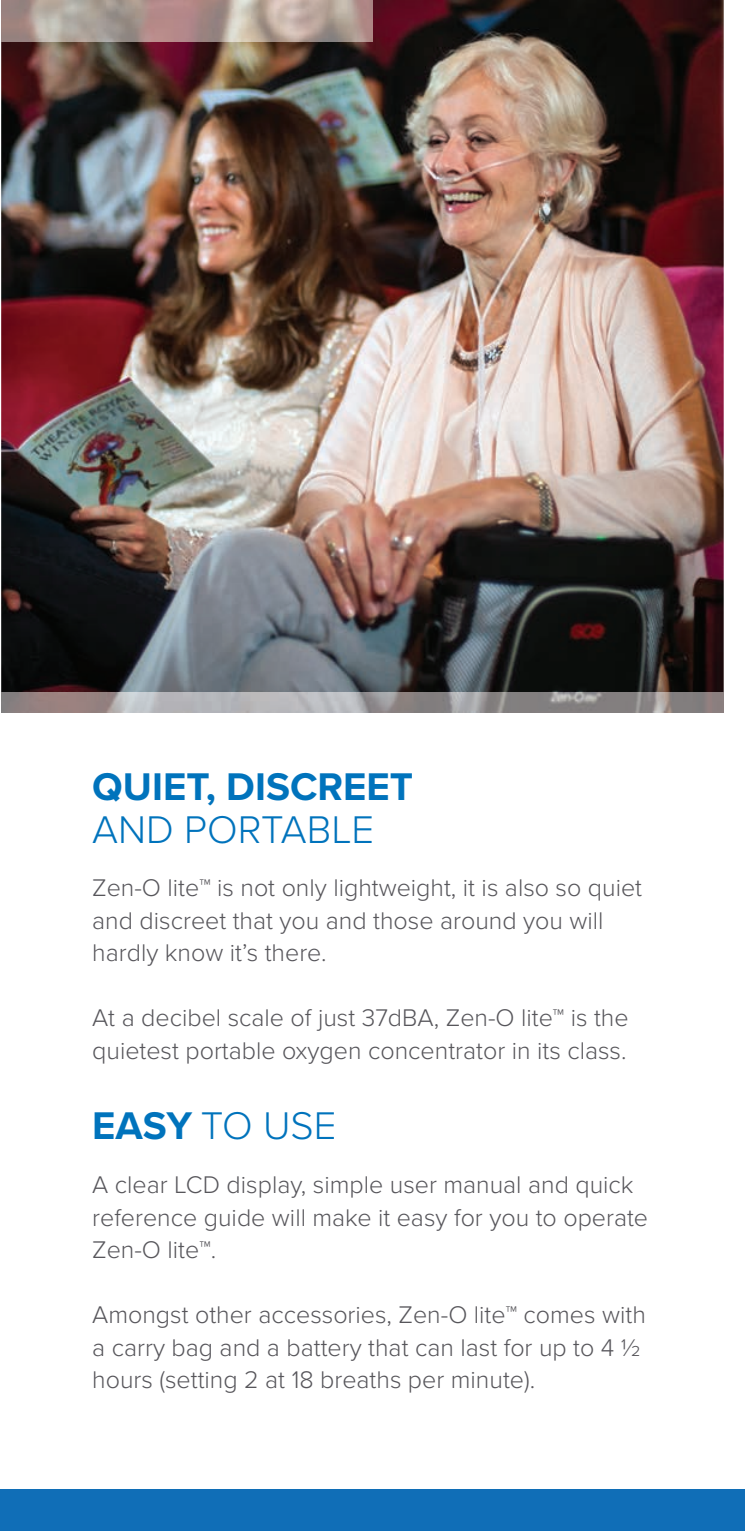
<style>
.page{position:relative;width:745px;height:1531px;background:#fff}
.page>*{position:absolute;margin:0;border:0;box-sizing:border-box;transform-origin:0 0}
.t1{font:300 40px "Proxima Nova";color:#0073bc}
.t2{font:700 40px "Proxima Nova";color:#0073bc}
.t3{font:300 25px/32.5px "Proxima Nova";color:#57565b}
.s1{font-weight:700}
</style>
<div class="page">
<div style="left:0;top:1489px;width:744px;height:42px;background:#106eb7"></div>
<img style="left:1px;top:0;width:722px;height:712px">
<img style="left:1px;top:0;width:371px;height:41px">
<h1 class="t2" style="left:92px;top:757px;width:322px">QUIET, DISCREET</h1>
<h1 class="t1" style="left:92px;top:799px;width:283px">AND PORTABLE</h1>
<p class="t3" style="left:92px;top:870px;width:551px">Zen-O lite™ is not only lightweight, it is also so quiet and discreet that you and those around you will hardly know it’s there.</p>
<p class="t3" style="left:92px;top:1000px;width:537px">At a decibel scale of just 37dBA, Zen-O lite™ is the quietest portable oxygen concentrator in its class.</p>
<h1 class="t1" style="left:92px;top:1096px;width:245px"><span class="s1">EASY</span> TO USE</h1>
<p class="t3" style="left:92px;top:1167px;width:557px">A clear LCD display, simple user manual and quick reference guide will make it easy for you to operate<br>Zen-O lite™.</p>
<p class="t3" style="left:92px;top:1297px;width:554px">Amongst other accessories, Zen-O lite™ comes with a carry bag and a battery that can last for up to 4 ½ hours (setting 2 at 18 breaths per minute).</p>
</div>
